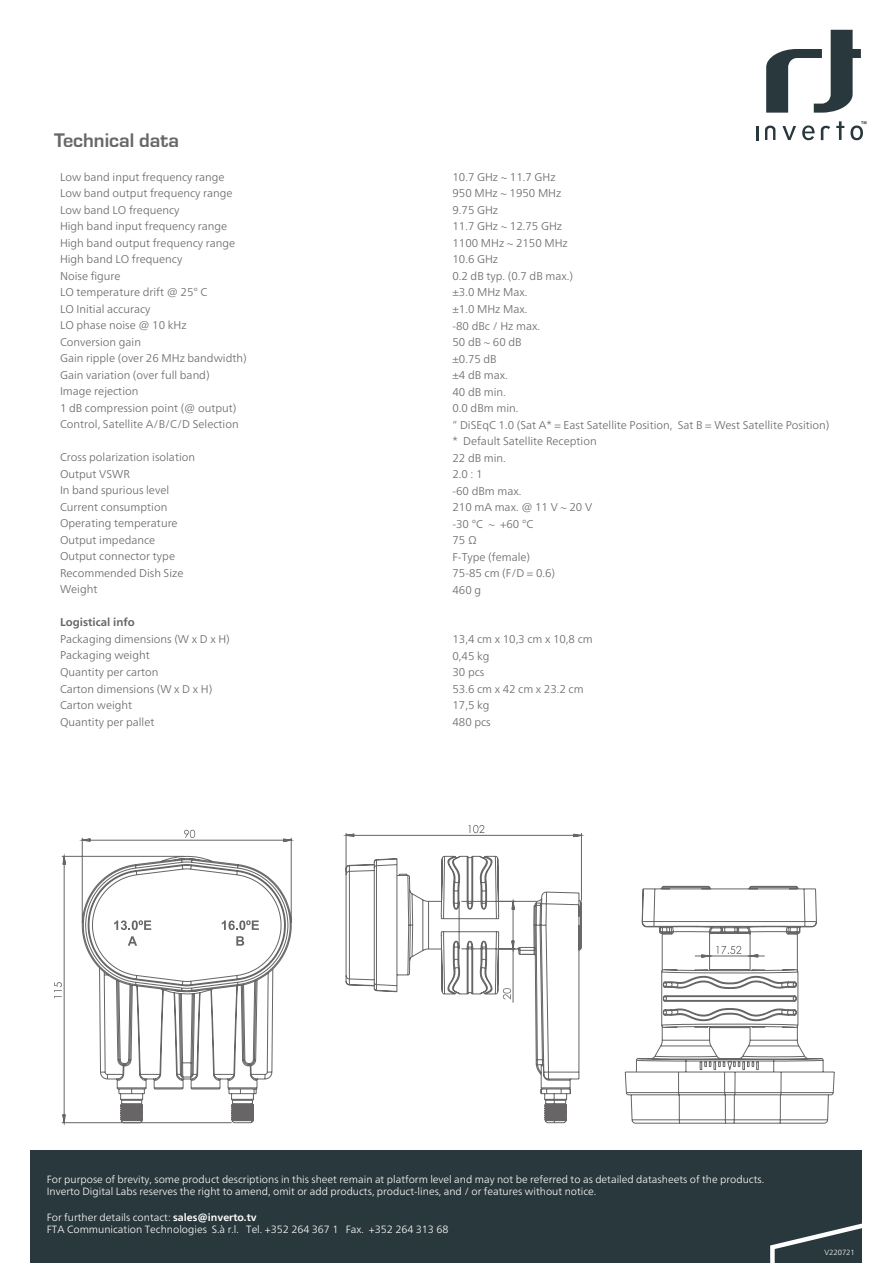
<style>
.page{position:relative;width:893px;height:1263px;background:#fff}
.page>*{position:absolute;margin:0;border:0;box-sizing:border-box;transform-origin:0 0}
.t1{font:700 20.25px "Eurostile T";color:#686565}
.t2{font:300 11.25px/16.5px "Frutiger Neue LT";color:#686565}
.t3{font:700 11.25px "Frutiger Neue LT";color:#686565}
.t4{font:300 10.5px/12.6px "Frutiger Neue LT";color:#fff}
.t5{font:300 7.5px "Frutiger Neue LT";color:#fff}
.s1{font-weight:700}
</style>
<div class="page">
<div style="left:31px;top:1150px;width:831px;height:113px;background:#29383c"></div>
<svg style="left:766px;top:30px;width:95px;height:83px"></svg>
<svg style="left:836px;top:121px;width:8px;height:19px"></svg>
<svg style="left:756px;top:126px;width:2px;height:14px"></svg>
<svg style="left:782px;top:126px;width:14px;height:14px"></svg>
<svg style="left:802px;top:125px;width:13px;height:15px"></svg>
<svg style="left:850px;top:121px;width:16px;height:19px"></svg>
<svg style="left:821px;top:126px;width:9px;height:14px"></svg>
<svg style="left:765px;top:126px;width:10px;height:14px"></svg>
<svg style="left:770px;top:1223px;width:92px;height:40px"></svg>
<svg style="left:54px;top:982px;width:7px;height:16px"></svg>
<svg style="left:61px;top:825px;width:774px;height:299px"></svg>
<svg style="left:114px;top:920px;width:37px;height:10px"></svg>
<svg style="left:128px;top:936px;width:9px;height:10px"></svg>
<svg style="left:222px;top:920px;width:37px;height:10px"></svg>
<svg style="left:236px;top:936px;width:8px;height:10px"></svg>
<h1 class="t1" style="left:54px;top:130px;width:127px">Technical data</h1>
<p class="t2" style="left:60px;top:169px;width:188px">Low band input frequency range<br>Low band output frequency range<br>Low band LO frequency<br>High band input frequency range<br>High band output frequency range<br>High band LO frequency<br>Noise figure<br>LO temperature drift @ 25° C<br>LO Initial accuracy<br>LO phase noise @ 10 kHz<br>Conversion gain<br>Gain ripple (over 26 MHz bandwidth(<br>Gain variation (over full band(<br>Image rejection<br>1 dB compression point (@ output(<br>Control, Satellite A C/B/ D/ Selection</p>
<p class="t2" style="left:60px;top:449px;width:137px">Cross polarization isolation<br>Output VSWR<br>In band spurious level<br>Current consumption<br>Operating temperature<br>Output impedance<br>Output connector type<br>Recommended Dish Size<br>Weight</p>
<p class="t3" style="left:60px;top:616px;width:76px">Logistical info</p>
<p class="t2" style="left:60px;top:631px;width:171px">Packaging dimensions W( Dx Hx (<br>Packaging weight<br>Quantity per carton<br>Carton dimensions W( Dx Hx (<br>Carton weight<br>Quantity per pallet</p>
<p class="t2" style="left:452px;top:169px;width:122px">10.7 GHz ~ 11.7 GHz<br>950 MHz ~ 1950 MHz<br>9.75 GHz<br>11.7 GHz ~ 12.75 GHz<br>1100 MHz ~ 2150 MHz<br>10.6 GHz<br>0.2 dB typ (. 0.7 dB max (. ±3.0 MHz Max.<br>±1.0 MHz Max.<br>-80 dBc / Hz max.<br>50 dB ~ 60 dB<br>±0.75 dB<br>±4 dB max.<br>40 dB min.<br>0.0 dBm min.</p>
<p class="t2" style="left:463px;top:416px;width:211px;text-indent:-11px">“ DiSEqC 1.0 (Sat A* = East Satellite Position,<br>Default Satellite Reception</p>
<p class="t2" style="left:678px;top:416px;width:153px">Sat B = West Satellite Position(</p>
<p class="t2" style="left:452px;top:433px;width:7px">*</p>
<p class="t2" style="left:452px;top:449px;width:55px">22 dB min.</p>
<p class="t2" style="left:452px;top:466px;width:32px">2.0 1:</p>
<p class="t2" style="left:452px;top:482px;width:70px">-60 dBm max.</p>
<p class="t2" style="left:452px;top:499px;width:141px">210mAmax.@11V~20V</p>
<p class="t2" style="left:500px;top:515px;width:35px">+60 C°</p>
<p class="t2" style="left:488px;top:515px;width:8px">~</p>
<p class="t2" style="left:452px;top:515px;width:104px">-30 C°<br>75Ω<br>-F Type (female(<br>75-85 cm D/F( = 0.6(<br>460 g</p>
<p class="t2" style="left:452px;top:631px;width:142px">13,4 cm x 10,3 cm x 10,8 cm<br>0,45 kg<br>30 pcs<br>53.6 cm x 42 cm x 23.2 cm<br>17,5 kg<br>480 pcs</p>
<p class="t4" style="left:47px;top:1173px;width:719px">For purpose of brevity, some product descriptions in this sheet remain at platform level and may not be referred to as detailed datasheets of the products.<br>Inverto Digital Labs reserves the right to amend, omit or add products, product-lines, and / or features without notice.</p>
<p class="t4" style="left:47px;top:1210px;width:211px">For further details contact: <span class="s1">sales@inverto.tv</span></p>
<p class="t4" style="left:369px;top:1223px;width:81px">+352 264 313 68</p>
<p class="t4" style="left:47px;top:1223px;width:162px">FTA Communication Technologies</p>
<p class="t4" style="left:212px;top:1223px;width:29px">.l.rà.S</p>
<p class="t4" style="left:246px;top:1223px;width:94px">Tel. +352 264 367 1</p>
<p class="t4" style="left:346px;top:1223px;width:20px">Fax.</p>
<p class="t5" style="left:824px;top:1248px;width:32px">V220721</p>
</div>
